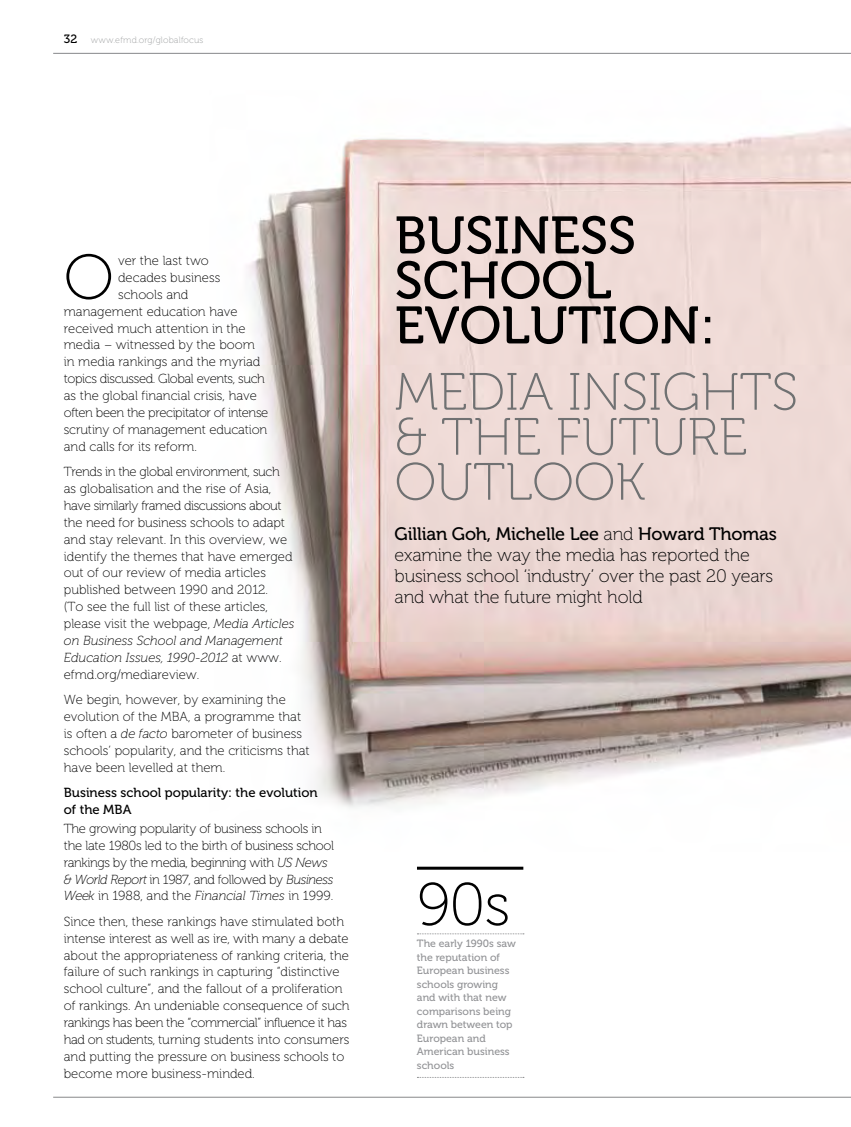
<style>
.page{position:relative;width:851px;height:1127px;background:#fff}
.page>*{position:absolute;margin:0;border:0;box-sizing:border-box;transform-origin:0 0}
.t1{font:63.15px "Museo 100";color:#000}
.t2{font:60px "Museo 100";color:#000}
.t3{font:52.5px/45px "Museo 100";color:#707172}
.t4{font:52.5px/45px "Museo 500";color:#000}
.t5{font:18px/21px "Museo 100";letter-spacing:-.01em;color:#000}
.t6{font:18px "Museo 500";letter-spacing:-.01em;color:#000}
.t7{font:13.2px/17px "Museo 100";color:#000}
.t8{font:13.2px/17px "Museo 100";letter-spacing:-.02em;color:#000}
.t9{font:13.2px "Museo 100";letter-spacing:-.03em;color:#000}
.t10{font:13.2px/17px "Museo 500";color:#000}
.t11{font:10.5px/13.5px "Museo 500";color:#929396}
.t12{font:9px "Museo 100";letter-spacing:.02em;color:#9c9e9f}
.s1{font-family:"Museo 500";font-size:12px;color:#000}
.s2{font-style:italic}
.s3{font-family:"Museo 100"}
</style>
<div class="page">
<hr style="left:53px;top:53px;width:797px;height:1px;background:#87888a">
<hr style="left:53px;top:1097px;width:797px;height:1px;background:#87888a">
<img style="left:246px;top:127px;width:604px;height:681px">
<hr style="left:417px;top:867px;width:106px;height:3px;background:#000">
<svg style="left:417px;top:933px;width:107px;height:1px"></svg>
<svg style="left:417px;top:1077px;width:107px;height:1px"></svg>
<p class="t12" style="left:64px;top:35px;width:141px"><span class="s1">32</span> www.efmd.org/globalfocus</p>
<h1 class="t1" style="left:64px;top:244px;width:51px">O</h1>
<p class="t7" style="left:118px;top:252px;width:92px">ver the last two</p>
<p class="t7" style="left:118px;top:269px;width:104px">decades business</p>
<p class="t7" style="left:118px;top:286px;width:72px">schools and</p>
<p class="t7" style="left:64px;top:303px;width:175px">management education have</p>
<p class="t7" style="left:64px;top:320px;width:183px">received much attention in the</p>
<p class="t7" style="left:64px;top:337px;width:192px">media – witnessed by the boom</p>
<p class="t7" style="left:64px;top:354px;width:198px">in media rankings and the myriad</p>
<p class="t9" style="left:64px;top:372px;width:203px">topics discussed. Global events, such</p>
<p class="t7" style="left:64px;top:387px;width:195px">as the global financial crisis, have</p>
<p class="t9" style="left:64px;top:405px;width:206px">often been the precipitator of intense</p>
<p class="t7" style="left:64px;top:421px;width:205px">scrutiny of management education</p>
<p class="t7" style="left:64px;top:438px;width:135px">and calls for its reform.</p>
<p class="t7" style="left:64px;top:463px;width:232px">Trends in the global environment, such as globalisation and the rise of Asia, have similarly framed discussions about the need for business schools to adapt and stay relevant. In this overview, we identify the themes that have emerged out of our review of media articles published between 1990 and 2012.<br>(To see the full list of these articles, please visit the webpage, <span class="s2">Media Articles on Business School and Management Education Issues, 1990-2012</span> at www. efmd.org/mediareview.</p>
<p class="t7" style="left:64px;top:691px;width:247px">We begin, however, by examining the evolution of the MBA, a programme that is often a <span class="s2">de facto</span> barometer of business schools’ popularity, and the criticisms that have been levelled at them.</p>
<p class="t10" style="left:64px;top:784px;width:255px">Business school popularity: the evolution of the MBA</p>
<p class="t8" style="left:64px;top:820px;width:272px">The growing popularity of business schools in the late 1980s led to the birth of business school rankings by the media, beginning with <span class="s2">US News &amp; World Report</span> in 1987, and followed by <span class="s2">Business Week</span> in 1988, and the <span class="s2">Financial Times</span> in 1999.</p>
<p class="t7" style="left:64px;top:913px;width:287px">Since then, these rankings have stimulated both intense interest as well as ire, with many a debate about the appropriateness of ranking criteria, the failure of such rankings in capturing “distinctive school culture”, and the fallout of a proliferation of rankings. An undeniable consequence of such rankings has been the “commercial” influence it has had on students, turning students into consumers and putting the pressure on business schools to become more business-minded.</p>
<h3 class="t4" style="left:394px;top:214px;width:322px">BUSINESS<br>SCHOOL<br>EVOLUTION:</h3>
<h3 class="t3" style="left:394px;top:370px;width:405px">MEDIA INSIGHTS &amp; THE FUTURE<br>OUTLOOK</h3>
<h3 class="t6" style="left:394px;top:524px;width:384px">Gillian Goh, Michelle Lee <span class="s3">and</span> Howard Thomas</h3>
<h3 class="t5" style="left:394px;top:545px;width:380px">examine the way the media has reported the business school ‘industry’ over the past 20 years and what the future might hold</h3>
<h2 class="t2" style="left:417px;top:872px;width:95px">90s</h2>
<p class="t11" style="left:417px;top:937px;width:100px">The early 1990s saw the reputation of<br>European business schools growing and with that new comparisons being drawn between top<br>European and<br>American business schools</p>
</div>
